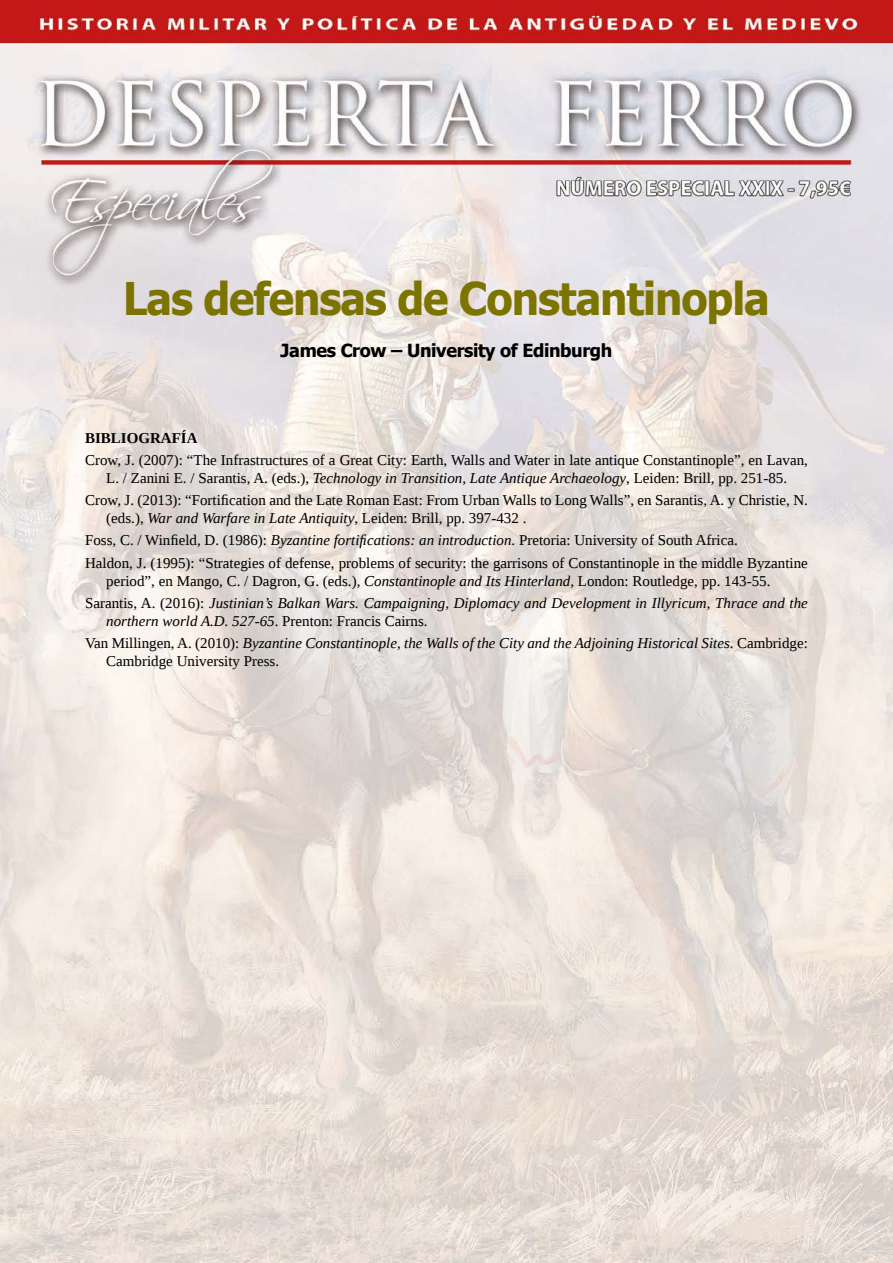
<style>
.page{position:relative;width:893px;height:1263px;background:#fff}
.page>*{position:absolute;margin:0;border:0;box-sizing:border-box;transform-origin:0 0}
.t1{font:700 45px "Tahoma";letter-spacing:-.025em;color:#7c7400;scale:.95 1}
.t2{font:700 18px "Tahoma";letter-spacing:-.02em;color:#000}
.t3{font:15px/18px "Liberation Serif";color:#000}
.t4{font:italic 15px/22.2px "Liberation Serif";color:#000}
.t5{font:700 15px "Liberation Serif";color:#000}
.s1{font-style:italic}
.s2{font-style:normal}
</style>
<div class="page">
<img style="left:0;top:0;width:893px;height:1263px">
<h1 class="t1" style="left:123px;top:267px;width:682px">Las defensas de Constantinopla</h1>
<p class="t2" style="left:281px;top:337px;width:333px">James Crow – University of Edinburgh</p>
<p class="t5" style="left:85px;top:427px;width:114px">BIBLIOGRAFÍA</p>
<p class="t3" style="left:85px;top:451px;width:724px;text-align:center">Crow, J. (2007): “The Infrastructures of a Great City: Earth, Walls and Water in late antique Constantinople”, en Lavan,<br>L. / Zanini E. / Sarantis, A. (eds.), <span class="s1">Technology in Transition, Late Antique Archaeology</span>, Leiden: Brill, pp. 251-85.</p>
<p class="t3" style="left:106px;top:491px;width:703px;text-indent:-21px">Crow, J. (2013): “Fortification and the Late Roman East: From Urban Walls to Long Walls”, en Sarantis, A. y Christie, N. (eds.), <span class="s1">War and Warfare in Late Antiquity</span>, Leiden: Brill, pp. 397-432 .</p>
<p class="t3" style="left:85px;top:529px;width:724px;line-height:22.2px">Foss, C. / Winfield, D. (1986): <span class="s1">Byzantine fortifications: an introduction</span>. Pretoria: University of South Africa.<br>Haldon, J. (1995): “Strategies of defense, problems of security: the garrisons of Constantinople in the middle Byzantine</p>
<p class="t4" style="left:85px;top:569px;width:724px;text-indent:21px"><span class="s2">period”, en Mango, C. / Dagron, G. (eds.),</span> Constantinople and Its Hinterland<span class="s2">, London: Routledge, pp. 143-55.<br>Sarantis, A. (2016):</span> Justinian’s Balkan Wars. Campaigning, Diplomacy and Development in Illyricum, Thrace and the</p>
<p class="t4" style="left:85px;top:610px;width:724px;text-indent:21px">northern world A.D. 527-65<span class="s2">. Prenton: Francis Cairns.<br>Van Millingen, A. (2010):</span> Byzantine Constantinople, the Walls of the City and the Adjoining Historical Sites<span class="s2">. Cambridge:</span></p>
<p class="t3" style="left:106px;top:652px;width:174px">Cambridge University Press.</p>
</div>
